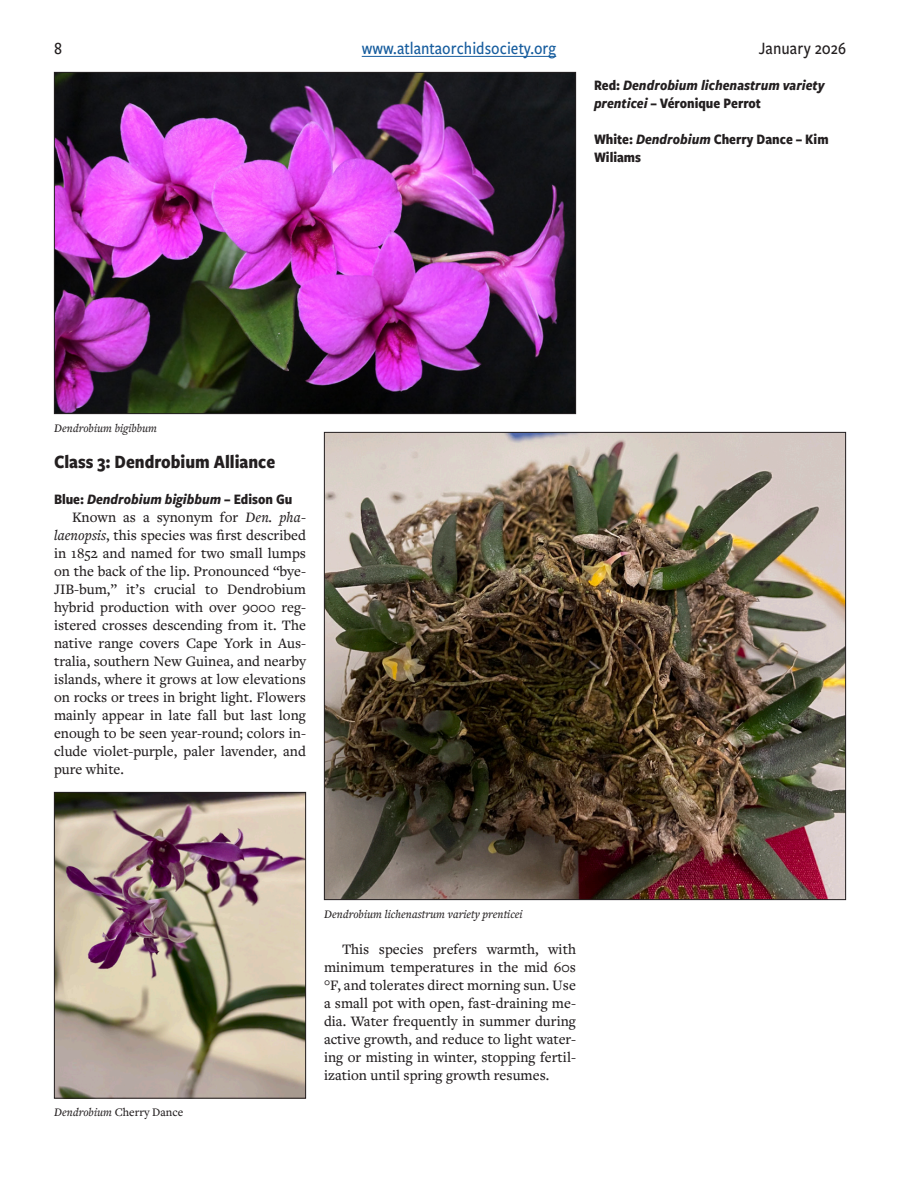
<style>
.page{position:relative;width:918px;height:1188px;background:#fff}
.page>*{position:absolute;margin:0;border:0;box-sizing:border-box;transform-origin:0 0}
.class{font:700 19.5px "Freight Sans Cnd Pro";color:#231f20}
.t1{font:500 18px "Freight Sans Cnd Pro";color:#175d9e}
.t2{font:500 18px "Freight Sans Cnd Pro";color:#231f20}
.text{font:500 15px/18px "Freight Text Pro";color:#231f20;text-align:justify}
.ribbon_title{font:italic 700 15px/18px "Freight Sans Cnd Pro";color:#231f20}
.ribbon_title-2{font:700 15px/18px "Freight Sans Cnd Pro";color:#231f20}
.t3{font:italic 500 12px "Freight Text Pro";color:#231f20}
.t4{font:500 12px "Freight Text Pro";color:#231f20}
.s1{font-style:normal}
.s2{font-style:italic}
</style>
<div class="page">
<hr style="left:362px;top:56px;width:194px;height:1px;background:#175d9e">
<img style="left:56px;top:74px;width:518px;height:338px">
<img style="left:326px;top:434px;width:518px;height:464px">
<img style="left:56px;top:794px;width:248px;height:303px">
<div style="left:54px;top:792px;width:252px;height:307px;border:1px solid #231f20"></div>
<p class="t2" style="left:54px;top:36px;width:9px">8</p>
<p class="t1" style="left:362px;top:36px;width:196px">www.atlantaorchidsociety.org</p>
<p class="t2" style="left:759px;top:36px;width:89px">January 2026</p>
<p class="ribbon_title" style="left:594px;top:75px;width:232px"><span class="s1">Red:</span> Dendrobium lichenastrum variety prenticei <span class="s1">– Véronique Perrot</span></p>
<p class="ribbon_title-2" style="left:594px;top:130px;width:236px">White: <span class="s2">Dendrobium</span> Cherry Dance – Kim<br>Wiliams</p>
<p class="t3" style="left:54px;top:420px;width:104px">Dendrobium bigibbum</p>
<p class="class" style="left:54px;top:448px;width:223px">Class 3: Dendrobium Alliance</p>
<p class="ribbon_title" style="left:54px;top:489px;width:240px"><span class="s1">Blue:</span> Dendrobium bigibbum <span class="s1">– Edison Gu</span></p>
<p class="text" style="left:54px;top:508px;width:254px;text-indent:18px">Known as a synonym for <span class="s2">Den. pha&shy;laenopsis</span>, this species was first described in 1852 and named for two small lumps on the back of the lip. Pronounced “bye-JIB-bum,” it’s crucial to Dendrobium hybrid production with over 9000 reg&shy;istered crosses descending from it. The native range covers Cape York in Aus&shy;tralia, southern New Guinea, and nearby islands, where it grows at low elevations on rocks or trees in bright light. Flowers mainly appear in late fall but last long enough to be seen year-round; colors in&shy;clude violet-purple, paler lavender, and pure white.</p>
<p class="t4" style="left:54px;top:1104px;width:131px"><span class="s2">Dendrobium</span> Cherry Dance</p>
<p class="t3" style="left:324px;top:906px;width:200px">Dendrobium lichenastrum variety prenticei</p>
<p class="text" style="left:324px;top:940px;width:254px;text-indent:18px">This species prefers warmth, with minimum temperatures in the mid 60s °F, and tolerates direct morning sun. Use a small pot with open, fast-draining me&shy;dia. Water frequently in summer during active growth, and reduce to light water&shy;ing or misting in winter, stopping fertil&shy;ization until spring growth resumes.</p>
</div>
